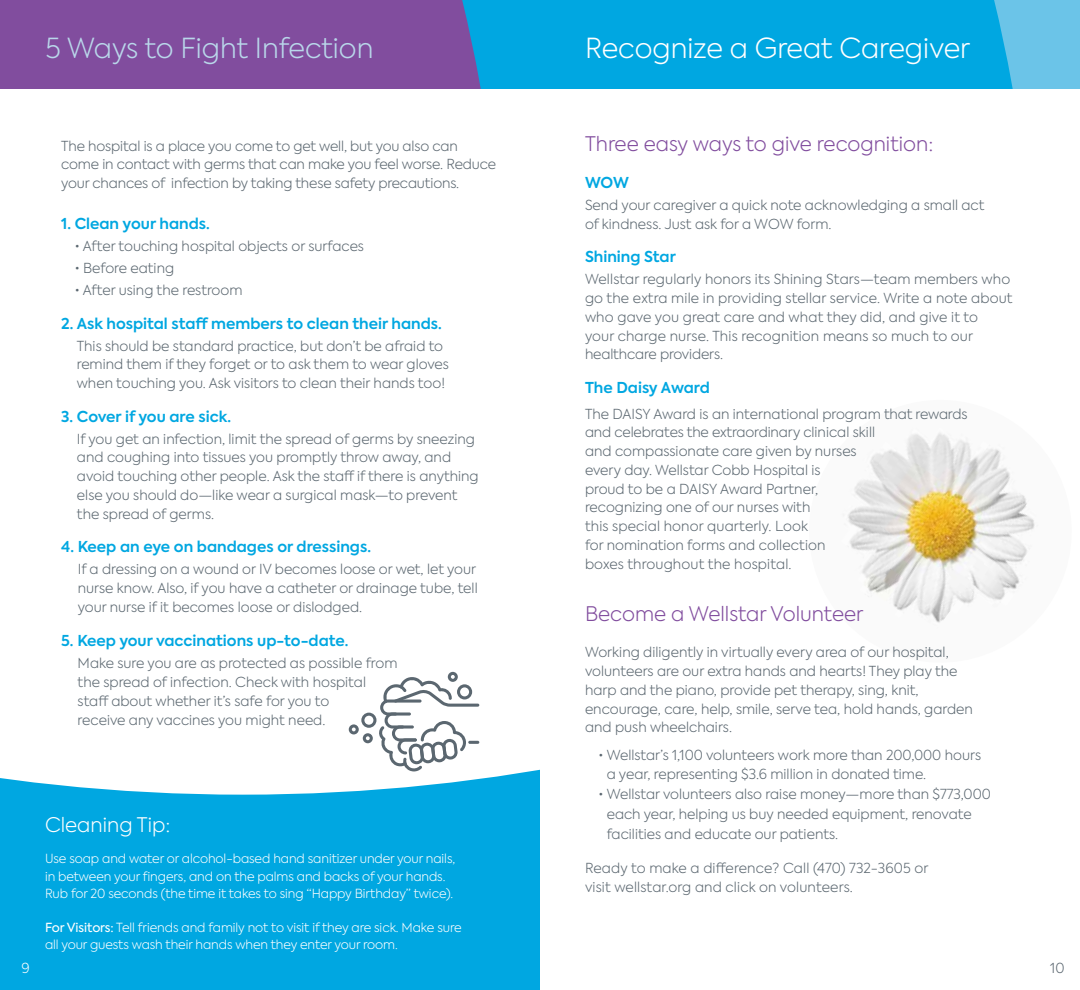
<style>
.page{position:relative;width:1080px;height:990px;background:#fff}
.page>*{position:absolute;margin:0;border:0;box-sizing:border-box;transform-origin:0 0}
.t1{font:300 27.5px "Axiforma";color:#fff}
.t2{font:300 27.5px "Axiforma";color:#b9d7ea}
.t3{font:300 20px "Axiforma";color:#814d9e}
.t4{font:300 20px "Axiforma";color:#fff}
.t5{font:600 15px "Axiforma";color:#00a7e1}
.t6{font:300 13.75px/18.8px "Axiforma";color:#5b6770}
.t7{font:300 13.75px "Axiforma";color:#fff}
.t8{font:300 12.5px/17.5px "Axiforma";letter-spacing:-.005em;color:#fff}
.s1{font-weight:400}
</style>
<div class="page">
<div style="left:1040px;top:0;width:40px;height:88px;background:#6bc4e8"></div>
<div style="left:508px;top:0;width:532px;height:88px;background:#00a7e1"></div>
<svg style="left:0;top:0;width:508px;height:88px;background:#7753a2"></svg>
<svg style="left:0;top:769px;width:540px;height:221px;background:#14aee3"></svg>
<img style="left:843px;top:432px;width:192px;height:191px">
<svg style="left:349px;top:672px;width:130px;height:99px"></svg>
<h1 class="t2" style="left:46px;top:30px;width:329px">5 Ways to Fight Infection</h1>
<h1 class="t1" style="left:585px;top:30px;width:387px">Recognize a Great Caregiver</h1>
<p class="t6" style="left:61px;top:136px;width:436px">The hospital is a place you come to get well, but you also can come in contact with germs that can make you feel worse. Reduce your chances of infection by taking these safety precautions.</p>
<p class="t5" style="left:61px;top:214px;width:150px">1. Clean your hands.</p>
<p class="t6" style="left:75px;top:237px;width:291px">• After touching hospital objects or surfaces</p>
<p class="t6" style="left:75px;top:259px;width:101px">• Before eating</p>
<p class="t6" style="left:75px;top:281px;width:169px">• After using the restroom</p>
<p class="t5" style="left:61px;top:313px;width:382px">2. Ask hospital staff members to clean their hands.</p>
<p class="t6" style="left:77px;top:336px;width:374px">This should be standard practice, but don’t be afraid to remind them if they forget or to ask them to wear gloves when touching you. Ask visitors to clean their hands too!</p>
<p class="t5" style="left:61px;top:406px;width:171px">3. Cover if you are sick.</p>
<p class="t6" style="left:77px;top:429px;width:403px">If you get an infection, limit the spread of germs by sneezing and coughing into tissues you promptly throw away, and avoid touching other people. Ask the staff if there is anything else you should do—like wear a surgical mask—to prevent the spread of germs.</p>
<p class="t5" style="left:61px;top:537px;width:311px">4. Keep an eye on bandages or dressings.</p>
<p class="t6" style="left:78px;top:560px;width:402px;text-align:justify">If a dressing on a wound or IV becomes loose or wet, let your nurse know. Also, if you have a catheter or drainage tube, tell your nurse if it becomes loose or dislodged.</p>
<p class="t5" style="left:61px;top:630px;width:289px">5. Keep your vaccinations up-to-date.</p>
<p class="t6" style="left:78px;top:654px;width:321px">Make sure you are as protected as possible from the spread of infection. Check with hospital staff about whether it’s safe for you to<br>receive any vaccines you might need.</p>
<h2 class="t4" style="left:45px;top:812px;width:127px">Cleaning Tip:</h2>
<p class="t8" style="left:45px;top:850px;width:412px">Use soap and water or alcohol-based hand sanitizer under your nails, in between your fingers, and on the palms and backs of your hands.<br>Rub for 20 seconds (the time it takes to sing “Happy Birthday” twice).</p>
<p class="t8" style="left:45px;top:919px;width:418px"><span class="s1">For Visitors:</span> Tell friends and family not to visit if they are sick. Make sure all your guests wash their hands when they enter your room.</p>
<h2 class="t3" style="left:585px;top:130px;width:350px">Three easy ways to give recognition:</h2>
<p class="t5" style="left:585px;top:173px;width:45px">WOW</p>
<p class="t6" style="left:585px;top:196px;width:401px">Send your caregiver a quick note acknowledging a small act of kindness. Just ask for a WOW form.</p>
<p class="t5" style="left:585px;top:247px;width:92px">Shining Star</p>
<p class="t6" style="left:585px;top:270px;width:429px">Wellstar regularly honors its Shining Stars—team members who go the extra mile in providing stellar service. Write a note about who gave you great care and what they did, and give it to<br>your charge nurse. This recognition means so much to our healthcare providers.</p>
<p class="t5" style="left:585px;top:378px;width:126px">The Daisy Award</p>
<p class="t6" style="left:585px;top:404px;width:384px">The DAISY Award is an international program that rewards and celebrates the extraordinary clinical skill<br>and compassionate care given by nurses<br>every day. Wellstar Cobb Hospital is<br>proud to be a DAISY Award Partner,<br>recognizing one of our nurses with<br>this special honor quarterly. Look<br>for nomination forms and collection<br>boxes throughout the hospital.</p>
<h2 class="t3" style="left:585px;top:601px;width:280px">Become a Wellstar Volunteer</h2>
<p class="t6" style="left:585px;top:643px;width:389px">Working diligently in virtually every area of our hospital, volunteers are our extra hands and hearts! They play the harp and the piano, provide pet therapy, sing, knit, encourage, care, help, smile, serve tea, hold hands, garden and push wheelchairs.</p>
<p class="t6" style="left:607px;top:745px;width:376px;text-indent:-8px">• Wellstar’s 1,100 volunteers work more than 200,000 hours a year, representing $3.6 million in donated time.</p>
<p class="t6" style="left:607px;top:784px;width:386px;line-height:20px;text-indent:-8px">• Wellstar volunteers also raise money—more than $773,000 each year, helping us buy needed equipment, renovate facilities and educate our patients.</p>
<p class="t6" style="left:585px;top:859px;width:345px">Ready to make a difference? Call (470) 732-3605 or visit wellstar.org and click on volunteers.</p>
<p class="t7" style="left:21px;top:959px;width:10px">9</p>
<p class="t6" style="left:1050px;top:959px;width:16px">10</p>
</div>
